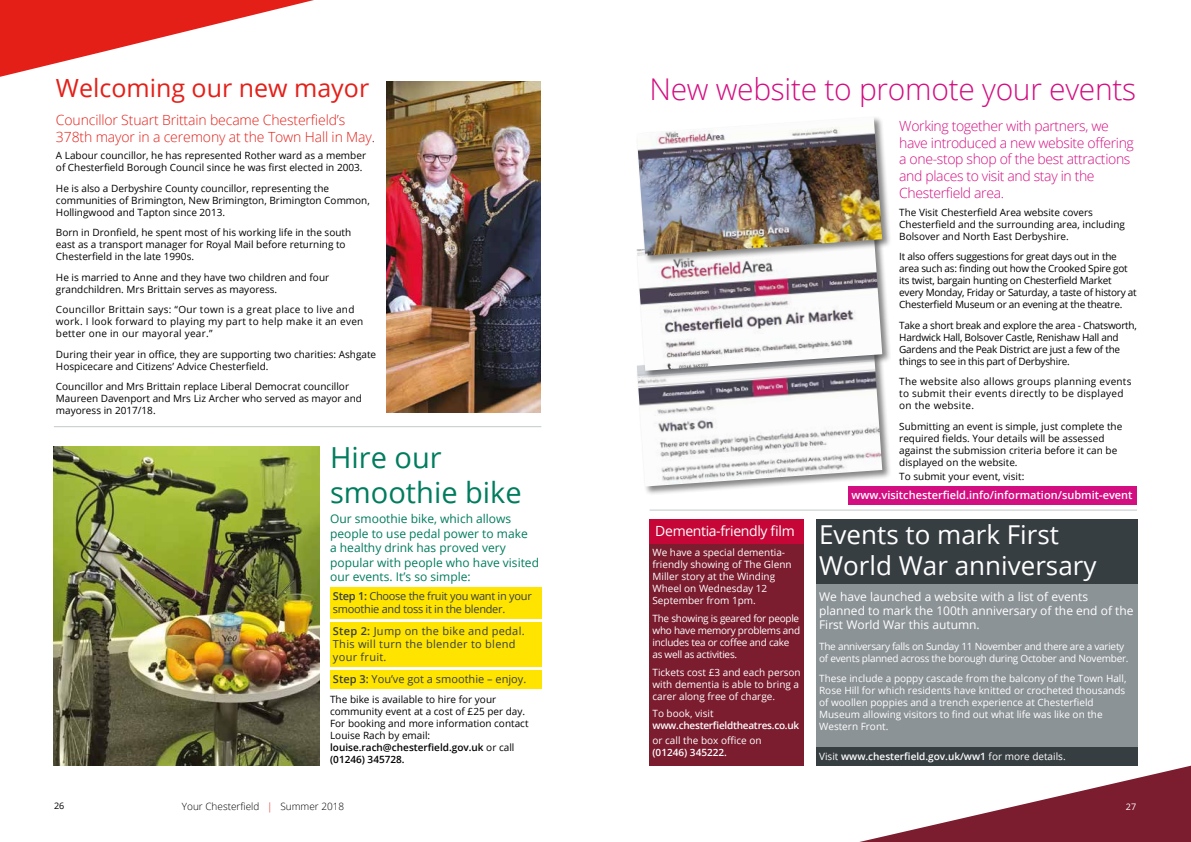
<style>
.page{position:relative;width:1191px;height:842px;background:#fff}
.page>*{position:absolute;margin:0;border:0;box-sizing:border-box;transform-origin:0 0}
.t1{font:300 30px "Open Sans";letter-spacing:-.01em;color:#d30e81}
.t2{font:29px/34.8px "Open Sans";color:#007c5e}
.t3{font:26px/31.2px "Open Sans";color:#fff}
.t4{font:25px "Open Sans";color:#e41f18}
.t5{font:300 14px/16.8px "Open Sans";letter-spacing:-.025em;color:#d30e81}
.t6{font:300 14px/16.8px "Open Sans";letter-spacing:-.01em;color:#e41f18}
.t7{font:14px "Open Sans";letter-spacing:-.025em;color:#fff}
.t8{font:12px/14.4px "Open Sans";color:#007c5e}
.t9{font:12px/14.4px "Open Sans";color:#fff}
.t10{font:11px/13.2px "Open Sans";letter-spacing:.025em;color:#373e42}
.t11{font:11px/13.2px "Open Sans";letter-spacing:-.025em;color:#373e42}
.t12{font:600 11px "Open Sans";color:#fff}
.t13{font:11px "Open Sans";color:#373e42}
.t14{font:10px/12px "Open Sans";color:#000}
.t15{font:10px/12px "Open Sans";color:#fff}
.t16{font:10px/12px "Open Sans";letter-spacing:-.025em;color:#000}
.t17{font:10px/12px "Open Sans";letter-spacing:.025em;color:#000}
.t18{font:10px/12px "Open Sans";letter-spacing:-.025em;color:#fff}
.t19{font:600 10px "Open Sans";color:#fff}
.t20{font:600 10px "Open Sans";letter-spacing:-.025em;color:#fff}
.t21{font:300 10px "Open Sans";color:#000}
.t22{font:9px "Open Sans";color:#000}
.t23{font:9px "Open Sans";color:#fff}
.s1{color:#7b1c2f}
.s2{font-weight:600}
.s3{font-weight:400}
.s4{color:#e41f18}
</style>
<div class="page">
<svg style="left:816px;top:763px;width:375px;height:79px"></svg>
<svg style="left:0;top:0;width:314px;height:77px"></svg>
<div style="left:816px;top:525px;width:321px;height:223px;background:#8c9396"></div>
<div style="left:635px;top:348px;width:256px;height:148px;background:#000;opacity:.48"></div>
<img style="left:637px;top:380px;width:245px;height:106px">
<div style="left:635px;top:232px;width:256px;height:148px;background:#000;opacity:.48"></div>
<img style="left:637px;top:265px;width:245px;height:106px">
<div style="left:330px;top:587px;width:211px;height:31px;background:#ffe400"></div>
<div style="left:330px;top:622px;width:211px;height:45px;background:#ffe400"></div>
<div style="left:330px;top:670px;width:211px;height:18px;background:#ffe400"></div>
<div style="left:649px;top:579px;width:155px;height:186px;background:#7b1c2f"></div>
<div style="left:649px;top:519px;width:155px;height:26px;background:#c50637"></div>
<div style="left:649px;top:544px;width:155px;height:66px;background:#7b1c2f"></div>
<div style="left:816px;top:519px;width:321px;height:65px;background:#373e42"></div>
<div style="left:816px;top:747px;width:321px;height:18px;background:#373e42"></div>
<img style="left:386px;top:81px;width:154px;height:332px">
<hr style="left:54px;top:426px;width:487px;height:1px;background:#c4c8ca">
<hr style="left:649px;top:510px;width:488px;height:1px;background:#c4c8ca">
<img style="left:54px;top:446px;width:265px;height:319px">
<div style="left:635px;top:116px;width:256px;height:149px;background:#000;opacity:.48"></div>
<img style="left:636px;top:117px;width:246px;height:139px">
<div style="left:848px;top:486px;width:289px;height:19px;background:#d30e81"></div>
<h3 class="t4" style="left:56px;top:70px;width:315px">Welcoming our new mayor</h3>
<h3 class="t6" style="left:56px;top:111px;width:321px">Councillor Stuart Brittain became Chesterfield’s<br>378th mayor in a ceremony at the Town Hall in May<span class="s1">.</span></h3>
<p class="t14" style="left:56px;top:149px;width:312px">A Labour councillor, he has represented Rother ward as a member of Chesterfield Borough Council since he was first elected in 2003.</p>
<p class="t14" style="left:56px;top:182px;width:315px">He is also a Derbyshire County councillor, representing the communities of Brimington, New Brimington, Brimington Common,<br>Hollingwood and Tapton since 2013.</p>
<p class="t14" style="left:56px;top:226px;width:297px">Born in Dronfield, he spent most of his working life in the south east as a transport manager for Royal Mail before returning to<br>Chesterfield in the late 1990s.</p>
<p class="t14" style="left:56px;top:271px;width:275px">He is married to Anne and they have two children and four grandchildren. Mrs Brittain serves as mayoress.</p>
<p class="t17" style="left:56px;top:303px;width:309px">Councillor Brittain says: “Our town is a great place to live and work. I look forward to playing my part to help make it an even better one in our mayoral year.”</p>
<p class="t14" style="left:56px;top:348px;width:322px">During their year in office, they are supporting two charities: Ashgate<br>Hospicecare and Citizens’ Advice Chesterfield.</p>
<p class="t14" style="left:56px;top:380px;width:308px">Councillor and Mrs Brittain replace Liberal Democrat councillor<br>Maureen Davenport and Mrs Liz Archer who served as mayor and mayoress in 2017/18.</p>
<h2 class="t2" style="left:330px;top:440px;width:193px">Hire our smoothie bike</h2>
<p class="t8" style="left:330px;top:511px;width:210px">Our smoothie bike, which allows people to use pedal power to make<br>a healthy drink has proved very popular with people who have visited our events. It’s so simple:</p>
<p class="t11" style="left:333px;top:589px;width:200px"><span class="s2">Step 1:</span> Choose the fruit you want in your smoothie and toss it in the blender.</p>
<p class="t10" style="left:333px;top:624px;width:193px"><span class="s2">Step 2:</span> Jump on the bike and pedal.<br>This will turn the blender to blend your fruit.</p>
<p class="t13" style="left:333px;top:671px;width:195px"><span class="s2">Step 3:</span> You’ve got a smoothie – enjoy.</p>
<p class="t14" style="left:330px;top:693px;width:200px">The bike is available to hire for your community event at a cost of £25 per day.<br>For booking and more information contact Louise Rach by email: <span class="s2">louise.rach@chesterfield.gov.uk</span> or call <span class="s2">(01246) 345728.</span></p>
<h1 class="t1" style="left:649px;top:68px;width:488px">New website to promote your events</h1>
<h3 class="t5" style="left:899px;top:117px;width:236px">Working together with partners, we have introduced a new website offering a one-stop shop of the best attractions and places to visit and stay in the Chesterfield area.</h3>
<p class="t14" style="left:899px;top:206px;width:227px">The Visit Chesterfield Area website covers<br>Chesterfield and the surrounding area, including<br>Bolsover and North East Derbyshire.</p>
<p class="t16" style="left:899px;top:250px;width:239px">It also offers suggestions for great days out in the area such as: finding out how the Crooked Spire got its twist, bargain hunting on Chesterfield Market every Monday, Friday or Saturday, a taste of history at Chesterfield Museum or an evening at the theatre.</p>
<p class="t16" style="left:899px;top:319px;width:239px">Take a short break and explore the area - Chatsworth, Hardwick Hall, Bolsover Castle, Renishaw Hall and Gardens and the Peak District are just a few of the things to see in this part of Derbyshire.</p>
<p class="t17" style="left:899px;top:375px;width:234px">The website also allows groups planning events to submit their events directly to be displayed on the website.</p>
<p class="t14" style="left:899px;top:420px;width:224px">Submitting an event is simple, just complete the required fields. Your details will be assessed against the submission criteria before it can be displayed on the website.</p>
<p class="t14" style="left:899px;top:471px;width:127px">To submit your event, visit:</p>
<p class="t12" style="left:851px;top:488px;width:282px">www.visitchesterfield.info/information/submit-event</p>
<h3 class="t7" style="left:655px;top:521px;width:141px">Dementia-friendly film</h3>
<p class="t15" style="left:652px;top:546px;width:141px">We have a special dementia&shy;friendly showing of The Glenn<br>Miller story at the Winding<br>Wheel on Wednesday 12<br>September from 1pm.</p>
<p class="t18" style="left:652px;top:612px;width:149px">The showing is geared for people who have memory problems and includes tea or coffee and cake as well as activities.</p>
<p class="t15" style="left:652px;top:666px;width:150px">Tickets cost £3 and each person with dementia is able to bring a carer along free of charge.</p>
<p class="t15" style="left:652px;top:707px;width:63px">To book, visit</p>
<p class="t20" style="left:652px;top:719px;width:148px">www.chesterfieldtheatres.co.uk</p>
<p class="t15" style="left:652px;top:734px;width:111px">or call the box office on</p>
<p class="t19" style="left:652px;top:746px;width:76px">(01246) 345222.</p>
<h3 class="t3" style="left:819px;top:518px;width:279px">Events to mark First<br>World War anniversary</h3>
<p class="t9" style="left:819px;top:589px;width:316px">We have launched a website with a list of events planned to mark the 100th anniversary of the end of the<br>First World War this autumn.</p>
<p class="t18" style="left:819px;top:640px;width:311px">The anniversary falls on Sunday 11 November and there are a variety of events planned across the borough during October and November.</p>
<p class="t15" style="left:819px;top:672px;width:309px">These include a poppy cascade from the balcony of the Town Hall, Rose Hill for which residents have knitted or crocheted thousands of woollen poppies and a trench experience at Chesterfield Museum allowing visitors to find out what life was like on the Western Front.</p>
<p class="t19" style="left:819px;top:749px;width:248px"><span class="s3">Visit</span> www.chesterfield.gov.uk/ww1 <span class="s3">for more details.</span></p>
<p class="t22" style="left:54px;top:800px;width:12px">26</p>
<p class="t21" style="left:182px;top:799px;width:164px">Your Chesterfield <span class="s4">|</span> Summer 2018</p>
<p class="t23" style="left:1126px;top:801px;width:12px">27</p>
</div>
